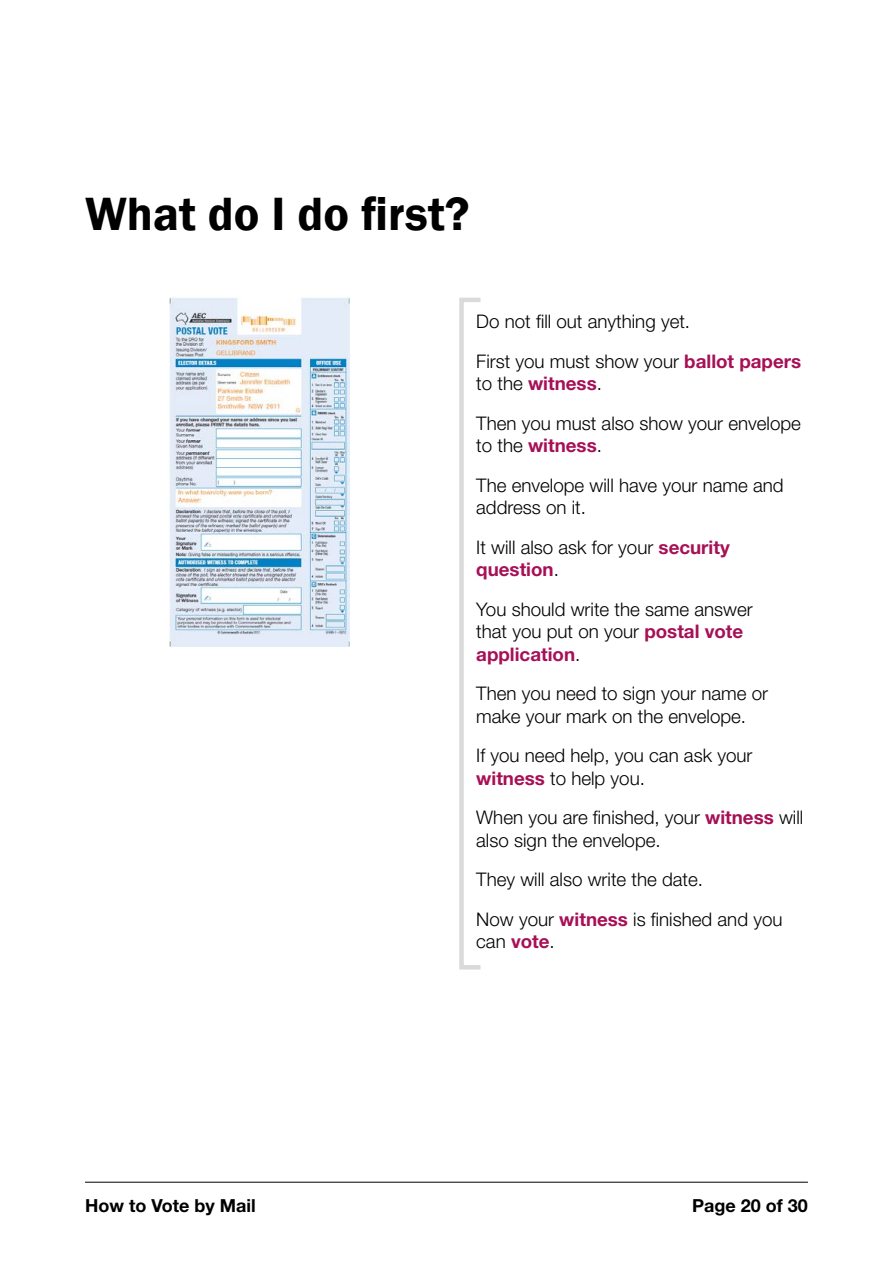
<style>
.page{position:relative;width:893px;height:1263px;background:#fff}
.page>*{position:absolute;margin:0;border:0;box-sizing:border-box;transform-origin:0 0}
.Heading_L1{font:600 48px "Franklin Gothic";color:#000}
.Body{font:300 18.75px/22.5px "Helvetica Neue LT Std";color:#000}
.t1{font:700 18px "Helvetica Neue LT Std";color:#000}
.s1{font-weight:700;color:#a71056}
</style>
<div class="page">
<hr style="left:85px;top:1182px;width:723px;height:1px;background:#000">
<img style="left:170px;top:298px;width:179px;height:348px">
<div style="left:459px;top:298px;width:24px;height:671px;border:4px solid #dadada"></div>
<p class="Heading_L1" style="left:85px;top:184px;width:386px">What do I do first?</p>
<p class="Body" style="left:476px;top:310px;width:215px">Do not fill out anything yet.</p>
<p class="Body" style="left:476px;top:349px;width:326px">First you must show your <span class="s1">ballot papers </span>to the <span class="s1">witness</span>.</p>
<p class="Body" style="left:476px;top:411px;width:326px">Then you must also show your envelope to the <span class="s1">witness</span>.</p>
<p class="Body" style="left:476px;top:473px;width:309px">The envelope will have your name and address on it.</p>
<p class="Body" style="left:476px;top:535px;width:255px">It will also ask for your <span class="s1">security question</span>.</p>
<p class="Body" style="left:476px;top:597px;width:278px">You should write the same answer that you put on your <span class="s1">postal vote application</span>.</p>
<p class="Body" style="left:476px;top:682px;width:293px">Then you need to sign your name or make your mark on the envelope.</p>
<p class="Body" style="left:476px;top:744px;width:278px">If you need help, you can ask your <span class="s1">witness</span> to help you.</p>
<p class="Body" style="left:476px;top:806px;width:329px">When you are finished, your <span class="s1">witness</span> will also sign the envelope.</p>
<p class="Body" style="left:476px;top:868px;width:228px">They will also write the date.</p>
<p class="Body" style="left:476px;top:907px;width:308px">Now your <span class="s1">witness</span> is finished and you can <span class="s1">vote</span>.</p>
<p class="t1" style="left:85px;top:1194px;width:172px">How to Vote by Mail</p>
<p class="t1" style="left:692px;top:1194px;width:117px">Page 20 of 30</p>
</div>
